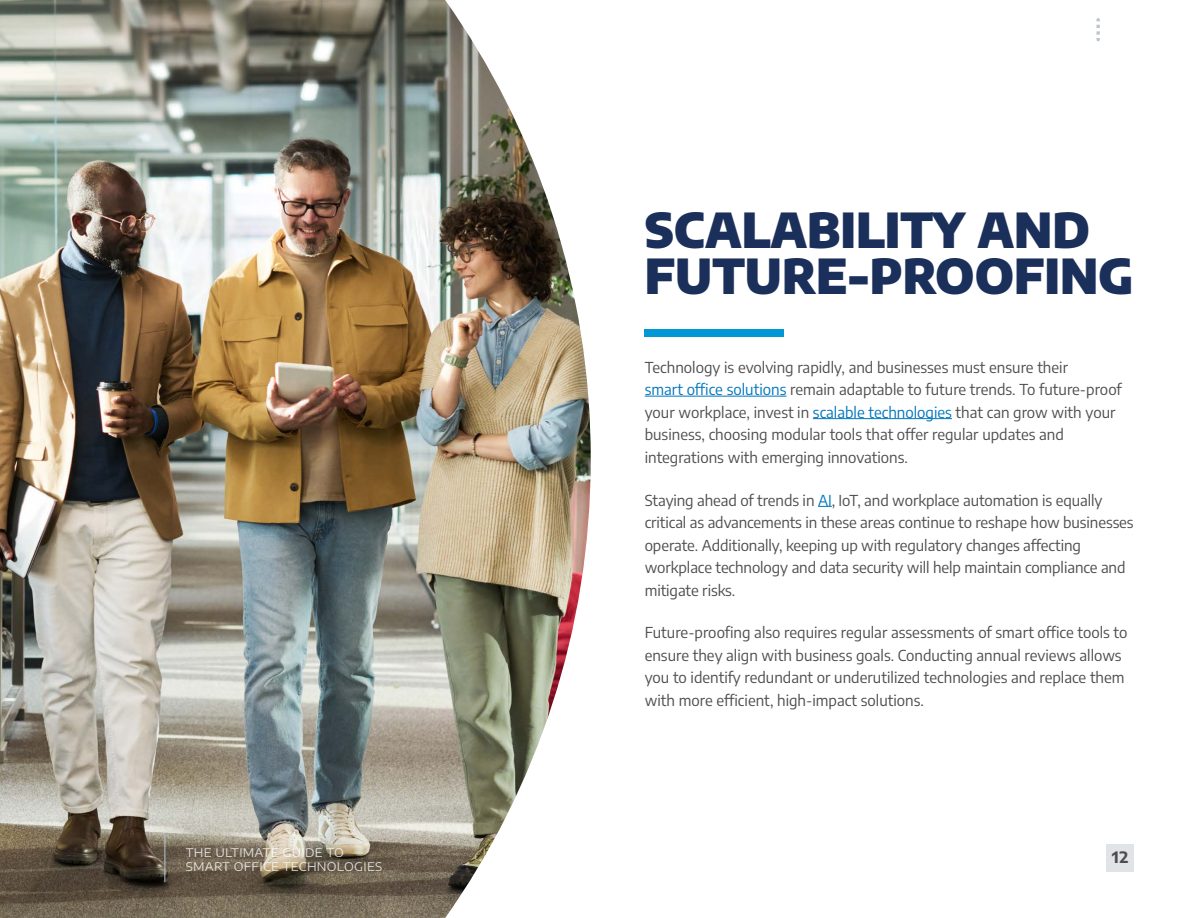
<style>
.page{position:relative;width:1188px;height:918px;background:#fff}
.page>*{position:absolute;margin:0;border:0;box-sizing:border-box;transform-origin:0 0}
.t1{font:900 48px/46.5px "Encode Sans";color:#1a2f5a}
.t2{font:100 condensed 15.6px "Encode Sans";color:#4d4d4f}
.t3{font:15px/22.5px "Encode Sans";color:#4d4d4f}
.t4{font:11.85px/14.2px "Encode Sans Expanded";letter-spacing:.02em;color:#fff}
.s1{color:#0076bd}
</style>
<div class="page">
<hr style="left:645px;top:396px;width:141px;height:1px;background:#0076bd">
<hr style="left:813px;top:418px;width:139px;height:1px;background:#0076bd">
<svg style="left:818px;top:506px;width:14px;height:1px"></svg>
<div style="left:645px;top:329px;width:139px;height:8px;background:#0099d6"></div>
<img style="left:0;top:0;width:591px;height:918px">
<svg style="left:1097px;top:18px;width:3px;height:23px"></svg>
<hr style="left:165px;top:834px;width:1px;height:48px;background:#bac5cd">
<div style="left:1106px;top:844px;width:28px;height:28px;background:#e0e4e7"></div>
<h1 class="t1" style="left:645px;top:203px;width:491px">SCALABILITY AND<br>FUTURE-PROOFING</h1>
<p class="t3" style="left:645px;top:355px;width:479px">Technology is evolving rapidly, and businesses must ensure their<br><span class="s1">smart office solutions</span> remain adaptable to future trends. To future-proof your workplace, invest in <span class="s1">scalable technologies</span> that can grow with your business, choosing modular tools that offer regular updates and integrations with emerging innovations.</p>
<p class="t3" style="left:645px;top:488px;width:490px">Staying ahead of trends in <span class="s1">AI</span>, IoT, and workplace automation is equally critical as advancements in these areas continue to reshape how businesses operate. Additionally, keeping up with regulatory changes affecting workplace technology and data security will help maintain compliance and mitigate risks.</p>
<p class="t3" style="left:645px;top:621px;width:484px">Future-proofing also requires regular assessments of smart office tools to ensure they align with business goals. Conducting annual reviews allows you to identify redundant or underutilized technologies and replace them with more efficient, high-impact solutions.</p>
<p class="t4" style="left:186px;top:845px;width:198px">THE ULTIMATE GUIDE TO<br>SMART OFFICE TECHNOLOGIES</p>
<p class="t2" style="left:1112px;top:847px;width:18px">12</p>
</div>
